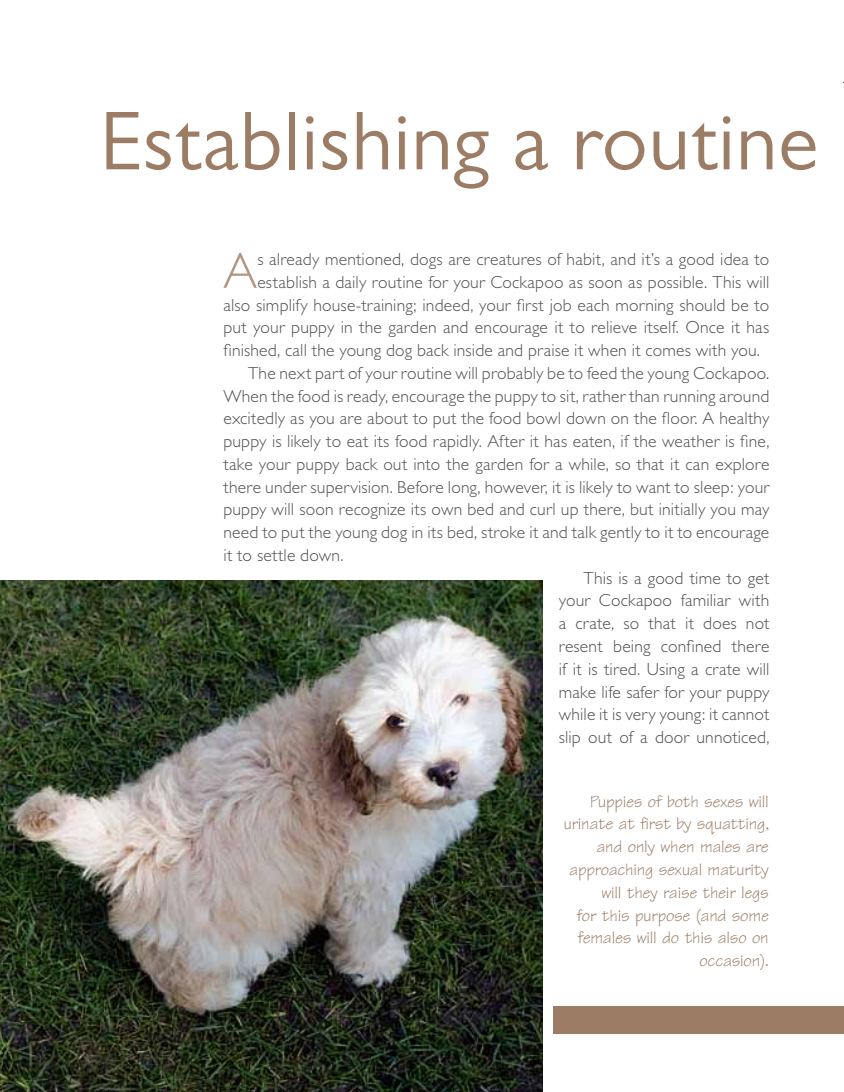
<style>
.page{position:relative;width:844px;height:1092px;background:#fff}
.page>*{position:absolute;margin:0;border:0;box-sizing:border-box;transform-origin:0 0}
.t1{font:84px "Gill Sans MT Pro";letter-spacing:.01em;color:#9c7c65}
.t2{font:300 50.93px "Gill Sans";color:#b19681}
.t3{font:300 17.5px "Gill Sans";letter-spacing:.01em;color:#504e53}
.t4{font:17.5px/22.8px "Technical";letter-spacing:-.01em;color:#9c7c65;text-align:right}
</style>
<div class="page">
<div style="left:0;top:1005px;width:843px;height:28px;background:#9c7c65"></div>
<div style="left:536px;top:1000px;width:16px;height:40px;background:#fff"></div>
<img style="left:0;top:580px;width:542px;height:511px">
<h1 class="t1" style="left:100px;top:91px;width:720px">Establishing a routine</h1>
<h2 class="t2" style="left:223px;top:242px;width:35px">A</h2>
<p class="t3" style="left:257px;top:249px;width:513px">s already mentioned, dogs are creatures of habit, and it’s a good idea to</p>
<p class="t3" style="left:257px;top:272px;width:513px">establish a daily routine for your Cockapoo as soon as possible. This will</p>
<p class="t3" style="left:223px;top:295px;width:547px">also simplify house-training; indeed, your first job each morning should be to</p>
<p class="t3" style="left:223px;top:317px;width:547px">put your puppy in the garden and encourage it to relieve itself. Once it has</p>
<p class="t3" style="left:223px;top:340px;width:538px">finished, call the young dog back inside and praise it when it comes with you.</p>
<p class="t3" style="left:248px;top:363px;width:522px">The next part of your routine will probably be to feed the young Cockapoo.</p>
<p class="t3" style="left:223px;top:386px;width:547px">When the food is ready, encourage the puppy to sit, rather than running around</p>
<p class="t3" style="left:223px;top:408px;width:547px">excitedly as you are about to put the food bowl down on the floor. A healthy</p>
<p class="t3" style="left:223px;top:431px;width:547px">puppy is likely to eat its food rapidly. After it has eaten, if the weather is fine,</p>
<p class="t3" style="left:223px;top:454px;width:547px">take your puppy back out into the garden for a while, so that it can explore</p>
<p class="t3" style="left:223px;top:477px;width:547px">there under supervision. Before long, however, it is likely to want to sleep: your</p>
<p class="t3" style="left:223px;top:499px;width:547px">puppy will soon recognize its own bed and curl up there, but initially you may</p>
<p class="t3" style="left:223px;top:522px;width:547px">need to put the young dog in its bed, stroke it and talk gently to it to encourage</p>
<p class="t3" style="left:223px;top:545px;width:122px">it to settle down.</p>
<p class="t3" style="left:583px;top:568px;width:187px">This is a good time to get</p>
<p class="t3" style="left:558px;top:590px;width:212px">your Cockapoo familiar with</p>
<p class="t3" style="left:558px;top:613px;width:212px">a crate, so that it does not</p>
<p class="t3" style="left:558px;top:636px;width:212px">resent being confined there</p>
<p class="t3" style="left:558px;top:659px;width:212px">if it is tired. Using a crate will</p>
<p class="t3" style="left:558px;top:681px;width:212px">make life safer for your puppy</p>
<p class="t3" style="left:558px;top:704px;width:212px">while it is very young: it cannot</p>
<p class="t3" style="left:558px;top:727px;width:212px">slip out of a door unnoticed,</p>
<p class="t4" style="left:563px;top:791px;width:207px">Puppies of both sexes will urinate at first by squatting, and only when males are approaching sexual maturity will they raise their legs<br>for this purpose (and some females will do this also on occasion).</p>
</div>
